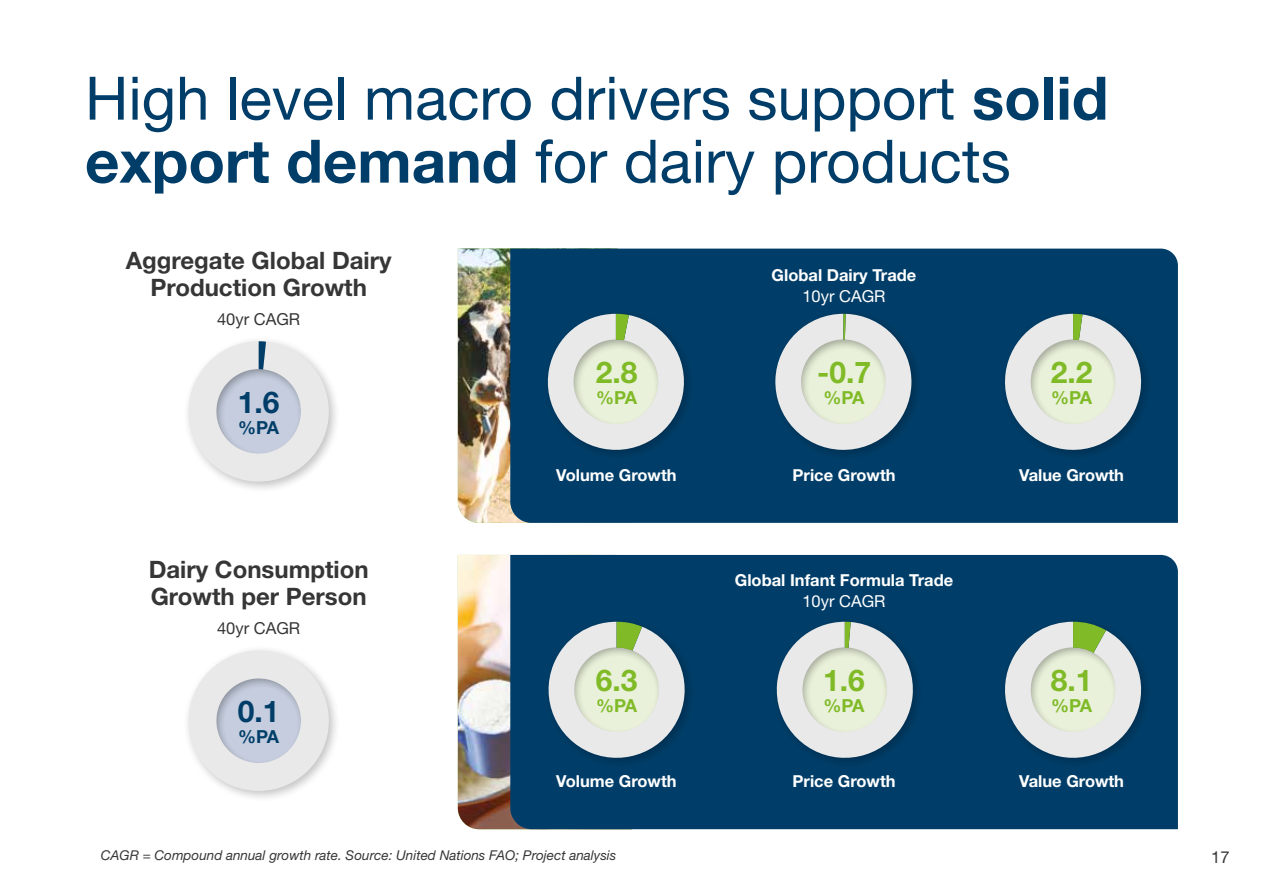
<style>
.page{position:relative;width:1263px;height:893px;background:#fff}
.page>*{position:absolute;margin:0;border:0;box-sizing:border-box;transform-origin:0 0}
.H1_Large{font:60px/63px "Helvetica Neue";color:#003e69}
.t1{font:700 30px "Helvetica Neue";color:#80ba27}
.t2{font:700 30px "Helvetica Neue";color:#003e69}
.t3{font:700 24px/27px "Helvetica Neue";color:#373636;text-align:center}
.t4{font:700 18px "Helvetica Neue";letter-spacing:-.075em;color:#80ba27}
.t5{font:700 18px "Helvetica Neue";color:#003e69}
.t6{font:700 16.5px "Helvetica Neue";color:#fff}
.t7{font:16.5px "Helvetica Neue";color:#373636}
.t8{font:16.5px "Helvetica Neue";color:#fff}
.Note_Source{font:italic 13.5px "Helvetica Neue";color:#373636}
.s1{font-weight:700}
</style>
<div class="page">
<img style="left:458px;top:249px;width:52px;height:274px">
<div style="left:510px;top:249px;width:668px;height:274px;background:#003e69"></div>
<img style="left:458px;top:555px;width:52px;height:274px">
<div style="left:510px;top:555px;width:668px;height:274px;background:#003e69"></div>
<div style="left:542px;top:308px;width:154px;height:154px;background:#003e69"></div>
<svg style="left:547px;top:314px;width:141px;height:140px"></svg>
<div style="left:769px;top:308px;width:154px;height:154px;background:#003e69"></div>
<svg style="left:775px;top:314px;width:138px;height:137px"></svg>
<div style="left:999px;top:308px;width:154px;height:154px;background:#003e69"></div>
<svg style="left:1005px;top:314px;width:140px;height:140px"></svg>
<div style="left:543px;top:616px;width:153px;height:154px;background:#003e69"></div>
<svg style="left:539px;top:622px;width:150px;height:145px"></svg>
<div style="left:771px;top:616px;width:154px;height:154px;background:#003e69"></div>
<svg style="left:776px;top:622px;width:140px;height:139px"></svg>
<div style="left:999px;top:616px;width:154px;height:154px;background:#003e69"></div>
<svg style="left:995px;top:622px;width:150px;height:145px"></svg>
<div style="left:183px;top:335px;width:158px;height:159px;background:#000;opacity:.25"></div>
<svg style="left:185px;top:341px;width:147px;height:144px"></svg>
<div style="left:183px;top:645px;width:158px;height:158px;background:#000;opacity:.25"></div>
<div style="left:189px;top:651px;width:140px;height:140px;background:#e9e9e9;border-radius:70px"></div>
<hr style="left:0;top:0;width:1px;height:893px;background:#80ba27">
<div style="left:215px;top:367px;width:87px;height:88px;background:#000;opacity:.3"></div>
<div style="left:572px;top:337px;width:87px;height:88px;background:#000;opacity:.3"></div>
<div style="left:572px;top:645px;width:87px;height:88px;background:#000;opacity:.3"></div>
<div style="left:799px;top:337px;width:87px;height:88px;background:#000;opacity:.3"></div>
<div style="left:801px;top:645px;width:87px;height:88px;background:#000;opacity:.3"></div>
<div style="left:1029px;top:337px;width:87px;height:88px;background:#000;opacity:.3"></div>
<div style="left:1029px;top:645px;width:87px;height:88px;background:#000;opacity:.3"></div>
<div style="left:215px;top:676px;width:87px;height:88px;background:#000;opacity:.3"></div>
<p class="H1_Large" style="left:85px;top:66px;width:1025px">High level macro drivers support <span class="s1">solid export demand</span> for dairy products</p>
<h3 class="t3" style="left:126px;top:246px;width:267px">Aggregate Global Dairy<br>Production Growth</h3>
<p class="t7" style="left:217px;top:309px;width:85px">40yr CAGR</p>
<p class="t2" style="left:238px;top:383px;width:43px">1.6</p>
<p class="t5" style="left:238px;top:416px;width:43px">%PA</p>
<h3 class="t3" style="left:149px;top:555px;width:221px;text-align:left">Dairy Consumption<br>Growth per Person</h3>
<p class="t7" style="left:217px;top:618px;width:85px">40yr CAGR</p>
<p class="t2" style="left:238px;top:693px;width:43px">0.1</p>
<p class="t5" style="left:238px;top:725px;width:43px">%PA</p>
<h4 class="t6" style="left:772px;top:265px;width:146px">Global Dairy Trade</h4>
<p class="t8" style="left:802px;top:286px;width:85px">10yr CAGR</p>
<p class="t1" style="left:596px;top:354px;width:43px">2.8</p>
<p class="t4" style="left:596px;top:386px;width:43px">%PA</p>
<p class="t1" style="left:817px;top:354px;width:55px">-0.7</p>
<p class="t4" style="left:824px;top:386px;width:43px">%PA</p>
<p class="t1" style="left:1051px;top:354px;width:43px">2.2</p>
<p class="t4" style="left:1051px;top:386px;width:43px">%PA</p>
<h4 class="t6" style="left:556px;top:465px;width:122px">Volume Growth</h4>
<h4 class="t6" style="left:793px;top:465px;width:104px">Price Growth</h4>
<h4 class="t6" style="left:1019px;top:465px;width:106px">Value Growth</h4>
<h4 class="t6" style="left:735px;top:570px;width:220px">Global Infant Formula Trade</h4>
<p class="t8" style="left:802px;top:591px;width:85px">10yr CAGR</p>
<p class="t1" style="left:596px;top:662px;width:43px">6.3</p>
<p class="t4" style="left:596px;top:694px;width:43px">%PA</p>
<p class="t1" style="left:823px;top:662px;width:43px">1.6</p>
<p class="t4" style="left:824px;top:694px;width:43px">%PA</p>
<p class="t1" style="left:1051px;top:662px;width:43px">8.1</p>
<p class="t4" style="left:1051px;top:694px;width:43px">%PA</p>
<h4 class="t6" style="left:556px;top:771px;width:122px">Volume Growth</h4>
<h4 class="t6" style="left:793px;top:771px;width:104px">Price Growth</h4>
<h4 class="t6" style="left:1019px;top:771px;width:106px">Value Growth</h4>
<p class="Note_Source" style="left:101px;top:847px;width:517px">CAGR = Compound annual growth rate. Source: United Nations FAO; Project analysis</p>
<p class="t7" style="left:1211px;top:848px;width:20px">17</p>
</div>
